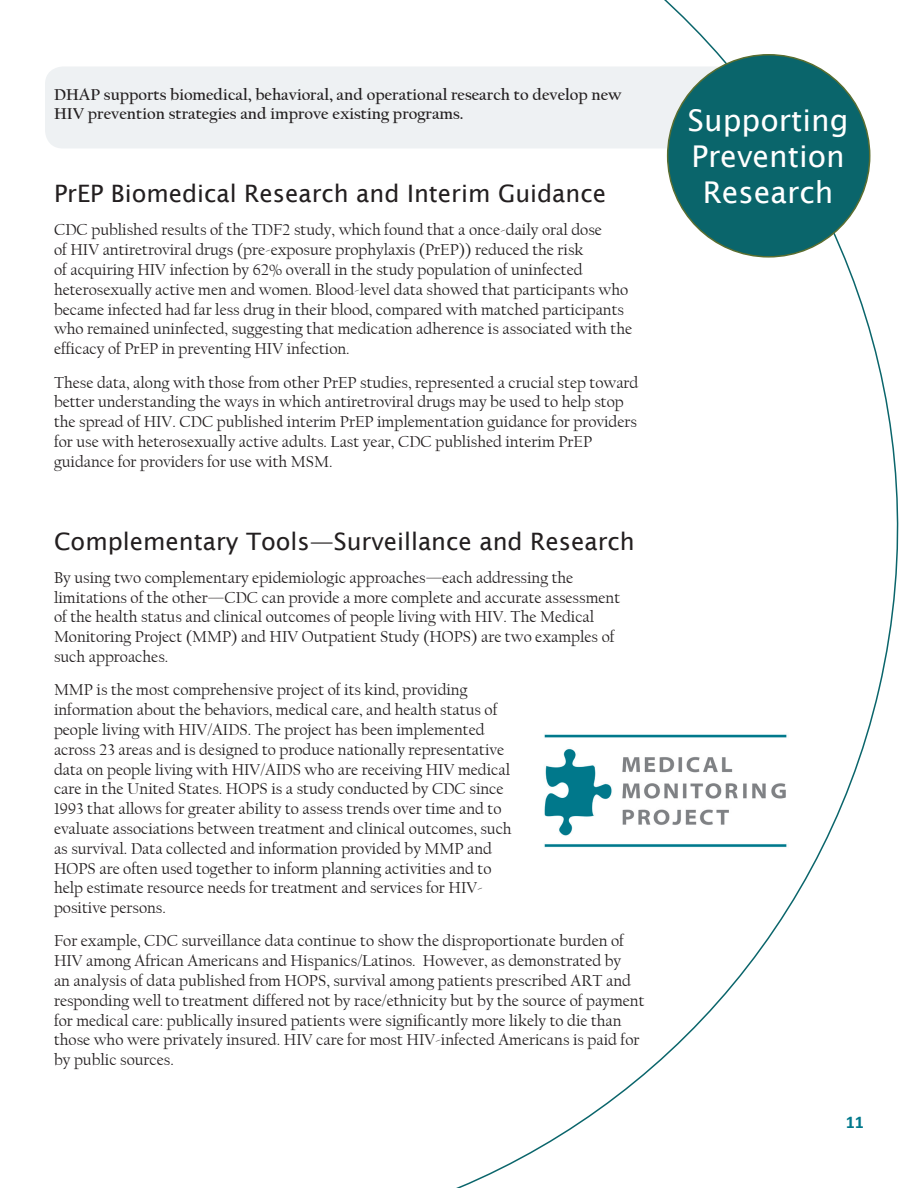
<style>
.page{position:relative;width:918px;height:1188px;background:#fff}
.page>*{position:absolute;margin:0;border:0;box-sizing:border-box;transform-origin:0 0}
.t1{font:30px/36px "Lucida Sans";color:#fff;text-align:center}
.t2{font:24px "Lucida Sans";color:#231f20}
.t3{font:700 18px "Calibri";color:#00788b}
.t4{font:16.5px/19.8px "Californian FB";color:#231f20}
.t5{font:700 16.5px/19.8px "Californian FB";color:#231f20}
</style>
<div class="page">
<svg style="left:456px;top:0;width:443px;height:1188px"></svg>
<div style="left:45px;top:66px;width:677px;height:82px;background:#eef1f3"></div>
<div style="left:668px;top:55px;width:202px;height:202px;background:#0a656b;border-radius:50%"></div>
<img style="left:535px;top:721px;width:264px;height:141px">
<p class="t5" style="left:54px;top:84px;width:569px">DHAP supports biomedical, behavioral, and operational research to develop new<br>HIV prevention strategies and improve existing programs.</p>
<h4 class="t2" style="left:54px;top:180px;width:554px">PrEP Biomedical Research and Interim Guidance</h4>
<p class="t4" style="left:54px;top:220px;width:580px">CDC published results of the TDF2 study, which found that a once-daily oral dose<br>of HIV antiretroviral drugs (pre-exposure prophylaxis (PrEP)) reduced the risk<br>of acquiring HIV infection by 62% overall in the study population of uninfected heterosexually active men and women. Blood-level data showed that participants who became infected had far less drug in their blood, compared with matched participants who remained uninfected, suggesting that medication adherence is associated with the efficacy of PrEP in preventing HIV infection.</p>
<p class="t4" style="left:54px;top:373px;width:586px">These data, along with those from other PrEP studies, represented a crucial step toward better understanding the ways in which antiretroviral drugs may be used to help stop the spread of HIV. CDC published interim PrEP implementation guidance for providers for use with heterosexually active adults. Last year, CDC published interim PrEP guidance for providers for use with MSM.</p>
<h4 class="t2" style="left:54px;top:527px;width:582px">Complementary Tools—Surveillance and Research</h4>
<p class="t4" style="left:54px;top:568px;width:568px">By using two complementary epidemiologic approaches—each addressing the limitations of the other—CDC can provide a more complete and accurate assessment of the health status and clinical outcomes of people living with HIV. The Medical Monitoring Project (MMP) and HIV Outpatient Study (HOPS) are two examples of such approaches.</p>
<p class="t4" style="left:54px;top:680px;width:459px">MMP is the most comprehensive project of its kind, providing information about the behaviors, medical care, and health status of people living with HIV/AIDS. The project has been implemented across 23 areas and is designed to produce nationally representative data on people living with HIV/AIDS who are receiving HIV medical care in the United States. HOPS is a study conducted by CDC since 1993 that allows for greater ability to assess trends over time and to evaluate associations between treatment and clinical outcomes, such as survival. Data collected and information provided by MMP and HOPS are often used together to inform planning activities and to help estimate resource needs for treatment and services for HIV&shy;positive persons.</p>
<p class="t4" style="left:54px;top:931px;width:592px">For example, CDC surveillance data continue to show the disproportionate burden of HIV among African Americans and Hispanics/Latinos. However, as demonstrated by<br>an analysis of data published from HOPS, survival among patients prescribed ART and responding well to treatment differed not by race/ethnicity but by the source of payment for medical care: publically insured patients were significantly more likely to die than those who were privately insured. HIV care for most HIV-infected Americans is paid for by public sources.</p>
<h3 class="t1" style="left:688px;top:103px;width:162px">Supporting<br>Prevention<br>Research</h3>
<p class="t3" style="left:846px;top:1111px;width:20px">11</p>
</div>
